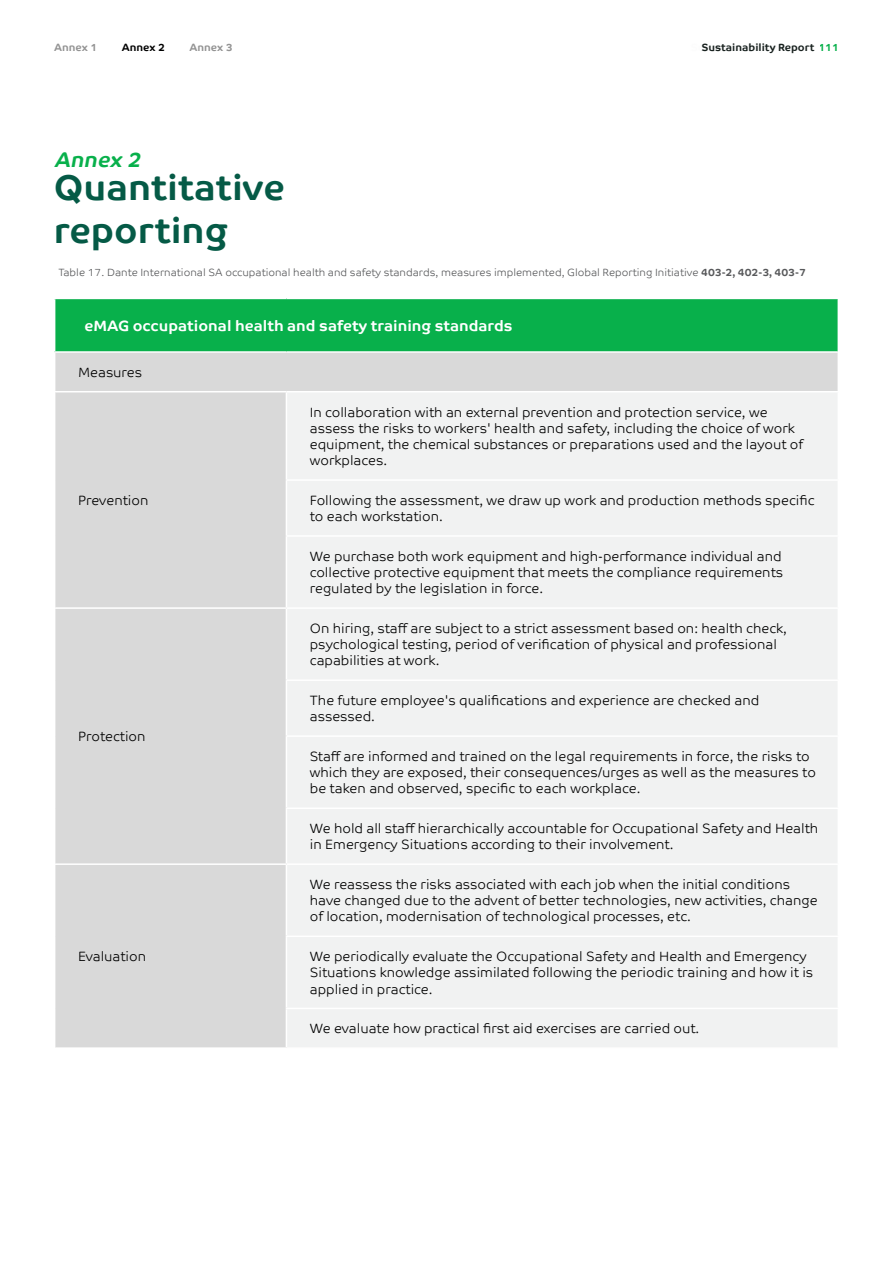
<style>
.page{position:relative;width:893px;height:1263px;background:#fff}
.page>*{position:absolute;margin:0;border:0;box-sizing:border-box;transform-origin:0 0}
.t1{font:700 36px/43.2px "Co Text";color:#055a46}
.t2{font:italic 700 21px "Co Text";color:#08b04b}
.t3{font:700 15px "Co Text";color:#fff}
.t4{font:300 13.5px/16.2px "Co Text";color:#000}
.t5{font:300 10.5px "Co Text";color:#58595b}
.t6{font:700 10.5px "Co Text";color:#18211f}
.t7{font:700 10.5px "Co Text";color:#939393}
.t8{font:700 10.5px "Co Text";color:#000}
.s1{color:#08b04b}
.s2{font-weight:700}
</style>
<div class="page">
<div style="left:55px;top:298px;width:783px;height:54px;background:#08b04b"></div>
<div style="left:55px;top:352px;width:783px;height:40px;background:#d9d9d9"></div>
<div style="left:55px;top:392px;width:231px;height:216px;background:#d9d9d9"></div>
<div style="left:287px;top:393px;width:550px;height:654px;background:#f1f2f2"></div>
<div style="left:55px;top:608px;width:231px;height:256px;background:#d9d9d9"></div>
<div style="left:55px;top:864px;width:231px;height:184px;background:#d9d9d9"></div>
<hr style="left:54px;top:298px;width:232px;height:1px;background:#fff">
<hr style="left:286px;top:298px;width:553px;height:1px;background:#fff">
<hr style="left:54px;top:351px;width:232px;height:2px;background:#fff">
<hr style="left:286px;top:351px;width:553px;height:2px;background:#fff">
<hr style="left:54px;top:391px;width:232px;height:1px;background:#fff">
<hr style="left:286px;top:391px;width:553px;height:1px;background:#fff">
<hr style="left:286px;top:479px;width:553px;height:2px;background:#fff">
<hr style="left:286px;top:535px;width:553px;height:2px;background:#fff">
<hr style="left:54px;top:607px;width:232px;height:2px;background:#fff">
<hr style="left:286px;top:607px;width:553px;height:2px;background:#fff">
<hr style="left:286px;top:679px;width:553px;height:2px;background:#fff">
<hr style="left:286px;top:735px;width:553px;height:2px;background:#fff">
<hr style="left:286px;top:807px;width:553px;height:2px;background:#fff">
<hr style="left:54px;top:863px;width:232px;height:2px;background:#fff">
<hr style="left:286px;top:863px;width:553px;height:2px;background:#fff">
<hr style="left:286px;top:935px;width:553px;height:2px;background:#fff">
<hr style="left:286px;top:1008px;width:553px;height:1px;background:#fff">
<hr style="left:54px;top:1047px;width:232px;height:2px;background:#fff">
<p class="t7" style="left:54px;top:42px;width:45px">Annex 1</p>
<p class="t8" style="left:122px;top:42px;width:45px">Annex 2</p>
<p class="t7" style="left:189px;top:42px;width:45px">Annex 3</p>
<h2 class="t2" style="left:54px;top:147px;width:95px">Annex 2</h2>
<h1 class="t1" style="left:54px;top:166px;width:233px">Quantitative reporting</h1>
<p class="t6" style="left:702px;top:41px;width:139px">Sustainability Report <span class="s1">111</span></p>
<p class="t6" style="left:691px;top:42px;width:112px">Sustainability report</p>
<p class="t5" style="left:59px;top:266px;width:749px">Table 17. Dante International SA occupational health and safety standards, measures implemented, Global Reporting Initiative <span class="s2">403-2, 402-3, 403-7</span></p>
<p class="t3" style="left:84px;top:317px;width:430px">eMAG occupational health and safety training standards</p>
<p class="t4" style="left:78px;top:364px;width:66px">Measures</p>
<p class="t4" style="left:78px;top:492px;width:72px">Prevention</p>
<p class="t4" style="left:78px;top:728px;width:69px">Protection</p>
<p class="t4" style="left:78px;top:948px;width:70px">Evaluation</p>
<p class="t4" style="left:310px;top:404px;width:495px">In collaboration with an external prevention and protection service, we assess the risks to workers' health and safety, including the choice of work equipment, the chemical substances or preparations used and the layout of workplaces.</p>
<p class="t4" style="left:310px;top:492px;width:506px">Following the assessment, we draw up work and production methods specific to each workstation.</p>
<p class="t4" style="left:310px;top:548px;width:475px;text-align:justify">We purchase both work equipment and high-performance individual and collective protective equipment that meets the compliance requirements regulated by the legislation in force.</p>
<p class="t4" style="left:310px;top:620px;width:479px">On hiring, staff are subject to a strict assessment based on: health check, psychological testing, period of verification of physical and professional capabilities at work.</p>
<p class="t4" style="left:310px;top:692px;width:451px">The future employee's qualifications and experience are checked and assessed.</p>
<p class="t4" style="left:310px;top:748px;width:508px">Staff are informed and trained on the legal requirements in force, the risks to which they are exposed, their consequences/urges as well as the measures to be taken and observed, specific to each workplace.</p>
<p class="t4" style="left:310px;top:820px;width:510px">We hold all staff hierarchically accountable for Occupational Safety and Health in Emergency Situations according to their involvement.</p>
<p class="t4" style="left:310px;top:876px;width:509px">We reassess the risks associated with each job when the initial conditions have changed due to the advent of better technologies, new activities, change of location, modernisation of technological processes, etc.</p>
<p class="t4" style="left:310px;top:948px;width:505px">We periodically evaluate the Occupational Safety and Health and Emergency<br>Situations knowledge assimilated following the periodic training and how it is applied in practice.</p>
<p class="t4" style="left:310px;top:1020px;width:391px">We evaluate how practical first aid exercises are carried out.</p>
</div>
